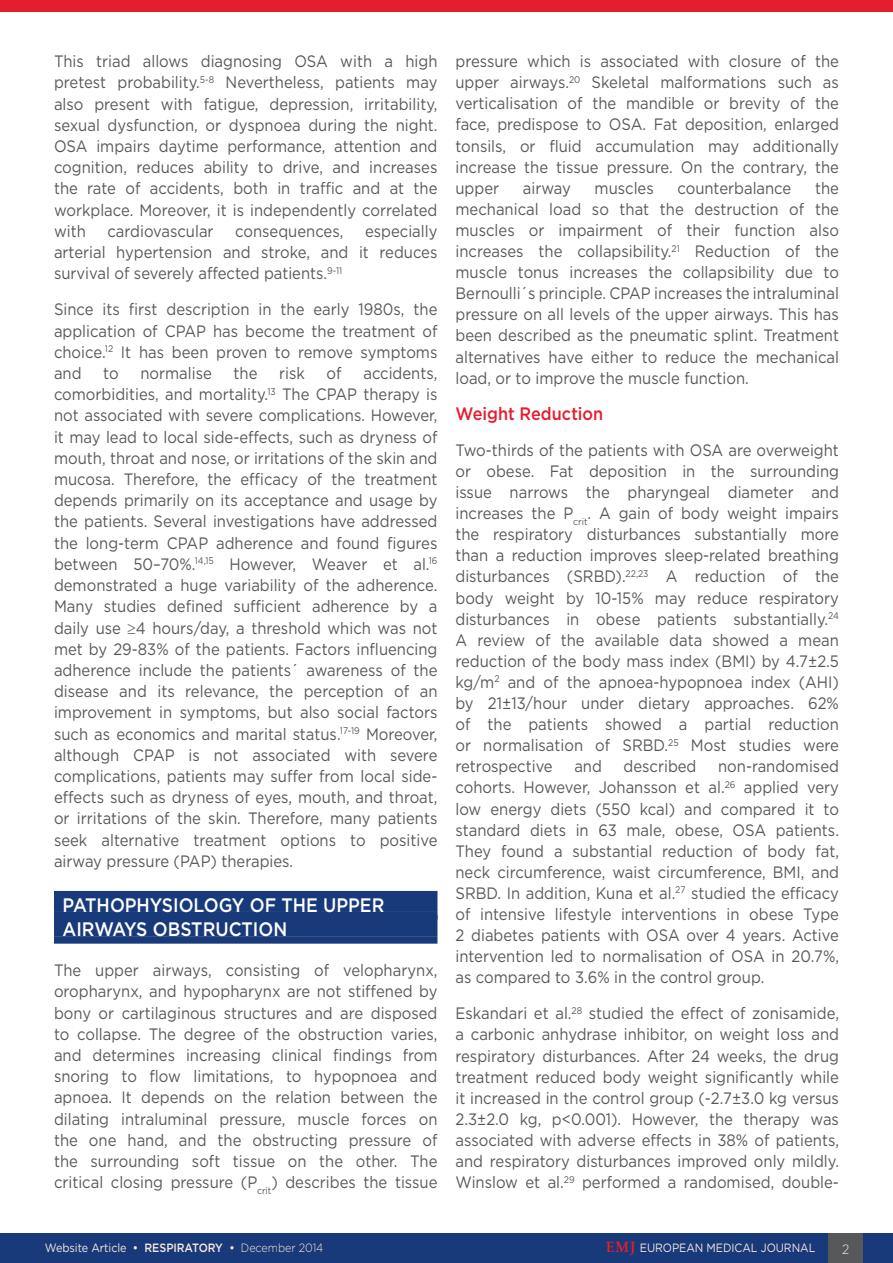
<style>
.page{position:relative;width:893px;height:1263px;background:#fff}
.page>*{position:absolute;margin:0;border:0;box-sizing:border-box;transform-origin:0 0}
.HEADING_1{font:500 19.5px "Gotham";color:#fff;scale:.9 1}
.TEXT_BODY{font:500 18px "Gotham";color:#e41d2f;scale:.9 1}
.TEXT_BODY-2{font:16.5px/21.1px "Gotham";color:#57585a;text-align:justify;scale:.9 1}
.t1{font:300 13.5px "Gotham";color:#fce7de;scale:.9 1}
.t2{font:12px "Gotham";letter-spacing:-.005em;color:#fce7de;scale:.9 1}
.s1{font-weight:500}
.s2{font-weight:300}
.s3{font-family:"Palatino Linotype";font-weight:700;font-size:15px;color:#e41d2f}
</style>
<div class="page">
<div style="left:0;top:1233px;width:893px;height:30px;background:#183a7b"></div>
<div style="left:829px;top:1233px;width:34px;height:30px;background:#57585a"></div>
<div style="left:0;top:0;width:893px;height:11px;background:#e41d2f"></div>
<div style="left:54px;top:891px;width:383px;height:21px;background:#183a7b"></div>
<div style="left:54px;top:912px;width:383px;height:7px;background:#183a7b"></div>
<div style="left:54px;top:915px;width:383px;height:21px;background:#183a7b"></div>
<div style="left:54px;top:936px;width:383px;height:8px;background:#183a7b"></div>
<p class="TEXT_BODY-2" style="left:54px;top:50px;width:428px">This triad allows diagnosing OSA with a high pretest probability.<sup>5-8</sup> Nevertheless, patients may also present with fatigue, depression, irritability, sexual dysfunction, or dyspnoea during the night.<br>OSA impairs daytime performance, attention and cognition, reduces ability to drive, and increases the rate of accidents, both in traffic and at the workplace. Moreover, it is independently correlated with</p>
<p class="TEXT_BODY-2" style="left:54px;top:220px;width:428px;text-indent:311px">especially arterial hypertension and stroke, and it reduces survival of severely affected patients.<sup>9-11</sup></p>
<p class="TEXT_BODY-2" style="left:54px;top:299px;width:428px">Since its first description in the early 1980s, the application of CPAP has become the treatment of choice.<sup>12</sup> It has been proven to remove symptoms and</p>
<p class="TEXT_BODY-2" style="left:107px;top:220px;width:119px">cardiovascular</p>
<p class="TEXT_BODY-2" style="left:235px;top:220px;width:122px">consequences,</p>
<p class="TEXT_BODY-2" style="left:103px;top:362px;width:19px">to</p>
<p class="TEXT_BODY-2" style="left:140px;top:362px;width:81px">normalise</p>
<p class="TEXT_BODY-2" style="left:234px;top:362px;width:28px">the</p>
<p class="TEXT_BODY-2" style="left:279px;top:362px;width:30px">risk</p>
<p class="TEXT_BODY-2" style="left:327px;top:362px;width:18px">of</p>
<p class="TEXT_BODY-2" style="left:54px;top:362px;width:428px;text-indent:309px">accidents, comorbidities, and mortality.<sup>13</sup> The CPAP therapy is not associated with severe complications. However, it may lead to local side-effects, such as dryness of mouth, throat and nose, or irritations of the skin and mucosa. Therefore, the efficacy of the treatment depends primarily on its acceptance and usage by the patients. Several investigations have addressed the long-term CPAP adherence and found figures between 50–70%.<sup>14,15</sup> However, Weaver et al.<sup>16 </sup>demonstrated a huge variability of the adherence.<br>Many studies defined sufficient adherence by a daily use ≥4 hours/day, a threshold which was not met by 29-83% of the patients. Factors influencing adherence include the patients´ awareness of the disease and its relevance, the perception of an improvement in symptoms, but also social factors such as economics and marital status.<sup>17-19</sup> Moreover, although CPAP is not associated with severe complications, patients may suffer from local side&shy;effects such as dryness of eyes, mouth, and throat, or irritations of the skin. Therefore, many patients seek alternative treatment options to positive airway pressure (PAP) therapies.</p>
<p class="HEADING_1" style="left:63px;top:892px;width:359px">PATHOPHYSIOLOGY OF THE UPPER</p>
<p class="HEADING_1" style="left:63px;top:916px;width:251px">AIRWAYS OBSTRUCTION</p>
<p class="TEXT_BODY-2" style="left:54px;top:959px;width:428px">The upper airways, consisting of velopharynx, oropharynx, and hypopharynx are not stiffened by bony or cartilaginous structures and are disposed to collapse. The degree of the obstruction varies, and determines increasing clinical findings from snoring to flow limitations, to hypopnoea and apnoea. It depends on the relation between the dilating intraluminal pressure, muscle forces on the one hand, and the obstructing pressure of the surrounding soft tissue on the other. The critical closing pressure (P<sub>crit</sub>) describes the tissue</p>
<p class="TEXT_BODY-2" style="left:455px;top:50px;width:428px">pressure which is associated with closure of the upper airways.<sup>20</sup> Skeletal malformations such as verticalisation of the mandible or brevity of the face, predispose to OSA. Fat deposition, enlarged tonsils, or fluid accumulation may additionally increase the tissue pressure. On the contrary, the upper</p>
<p class="TEXT_BODY-2" style="left:455px;top:177px;width:428px;text-indent:360px">the mechanical load so that the destruction of the muscles or impairment of their function also increases the collapsibility.<sup>21</sup> Reduction of the muscle tonus increases the collapsibility due to Bernoulli´s principle. CPAP increases the intraluminal pressure on all levels of the upper airways. This has been described as the pneumatic splint. Treatment alternatives have either to reduce the mechanical load, or to improve the muscle function.</p>
<p class="TEXT_BODY" style="left:455px;top:402px;width:166px">Weight Reduction</p>
<p class="TEXT_BODY-2" style="left:455px;top:439px;width:428px">Two-thirds of the patients with OSA are overweight or obese. Fat deposition in the surrounding issue narrows the pharyngeal diameter and increases the P<sub>crit</sub>. A gain of body weight impairs the respiratory disturbances substantially more than a reduction improves sleep-related breathing disturbances (SRBD).<sup>22,23</sup> A reduction of the body weight by 10-15% may reduce respiratory disturbances in obese patients substantially.<sup>24<br></sup>A review of the available data showed a mean reduction of the body mass index (BMI) by 4.7±2.5 kg/m<sup>2</sup> and of the apnoea-hypopnoea index (AHI) by 21±13/hour under dietary approaches. 62% of the patients showed a partial reduction or normalisation of SRBD.<sup>25</sup> Most studies were retrospective</p>
<p class="TEXT_BODY-2" style="left:523px;top:177px;width:55px">airway</p>
<p class="TEXT_BODY-2" style="left:595px;top:177px;width:67px">muscles</p>
<p class="TEXT_BODY-2" style="left:677px;top:177px;width:128px">counterbalance</p>
<p class="TEXT_BODY-2" style="left:455px;top:755px;width:428px;text-indent:263px">non-randomised cohorts. However, Johansson et al.<sup>26</sup> applied very low energy diets (550 kcal) and compared it to standard diets in 63 male, obese, OSA patients.<br>They found a substantial reduction of body fat, neck circumference, waist circumference, BMI, and SRBD. In addition, Kuna et al.<sup>27</sup> studied the efficacy of intensive lifestyle interventions in obese Type 2 diabetes patients with OSA over 4 years. Active intervention led to normalisation of OSA in 20.7%, as compared to 3.6% in the control group.</p>
<p class="TEXT_BODY-2" style="left:455px;top:1002px;width:428px">Eskandari et al.<sup>28</sup> studied the effect of zonisamide, a carbonic anhydrase inhibitor, on weight loss and respiratory disturbances. After 24 weeks, the drug treatment reduced body weight significantly while it increased in the control group (-2.7±3.0 kg versus 2.3±2.0 kg, p&lt;0.001). However, the therapy was associated with adverse effects in 38% of patients, and respiratory disturbances improved only mildly.<br>Winslow et al.<sup>29</sup> performed a randomised, double-</p>
<p class="TEXT_BODY-2" style="left:574px;top:755px;width:32px">and</p>
<p class="TEXT_BODY-2" style="left:623px;top:755px;width:83px">described</p>
<p class="t2" style="left:45px;top:1240px;width:311px">Website Article <span class="s1">• RESPIRATORY •</span> <span class="s2">December 2014</span></p>
<p class="t2" style="left:606px;top:1240px;width:234px"><span class="s3">EMJ</span> EUROPEAN MEDICAL JOURNAL</p>
<p class="t1" style="left:842px;top:1240px;width:9px">2</p>
</div>
